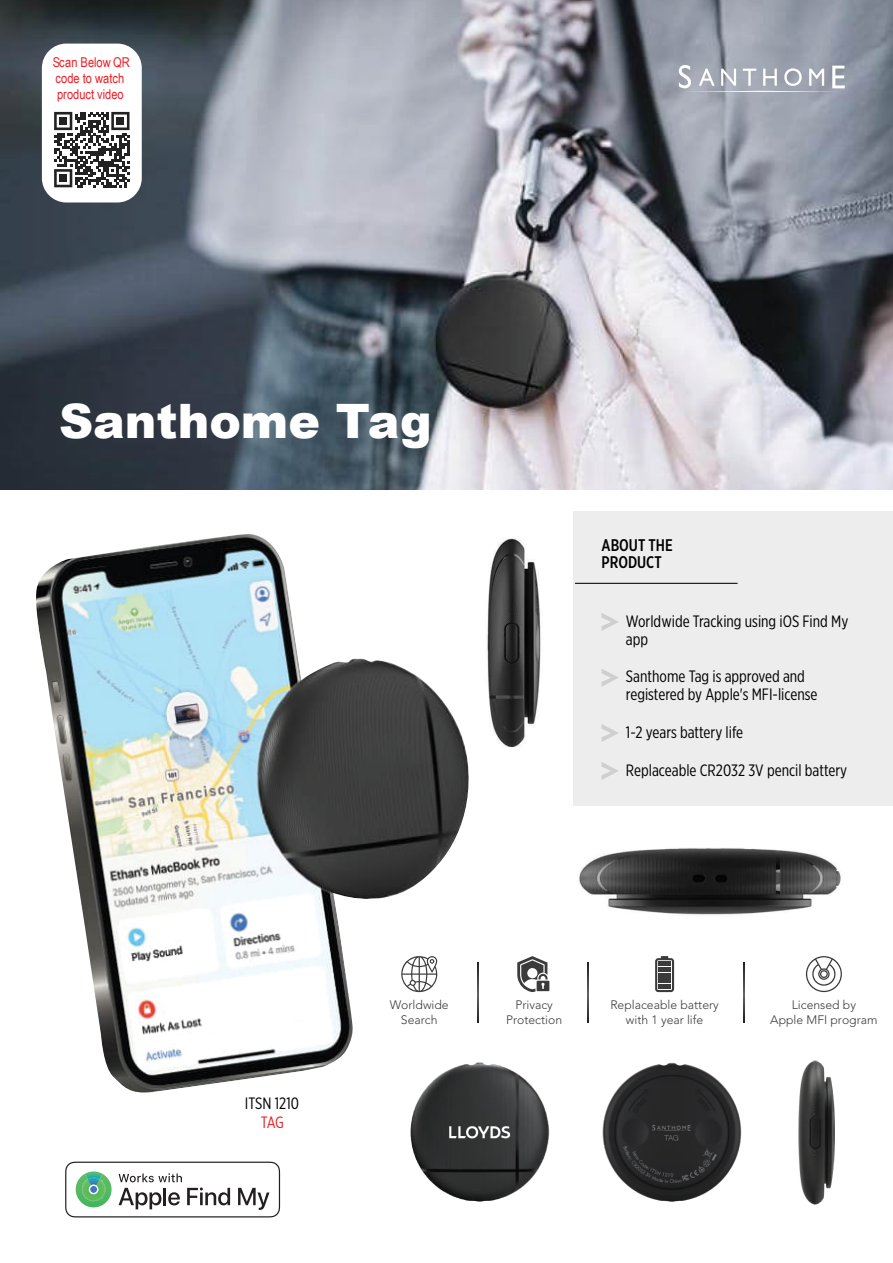
<style>
.page{position:relative;width:893px;height:1263px;background:#fff}
.page>*{position:absolute;margin:0;border:0;box-sizing:border-box;transform-origin:0 0}
.t1{font:900 47.4px "Arial";color:#fff}
.t2{font:500 16.8px/16.5px "Gotham X Narrow";color:#000}
.t3{font:16.5px/18px "Gotham X Narrow";color:#000}
.t4{font:16.5px "Gotham X Narrow";color:#ed2024}
.t5{font:13.5px/16.2px "Arial Narrow";color:#ed1c24}
.t6{font:300 12.15px/14.7px "Avenir";color:#3b3b3c;text-align:center}
</style>
<div class="page">
<img style="left:36px;top:534px;width:433px;height:559px">
<img style="left:0;top:0;width:893px;height:490px">
<div style="left:574px;top:511px;width:319px;height:295px;background:#ededed"></div>
<svg style="left:601px;top:613px;width:17px;height:18px"></svg>
<hr style="left:575px;top:583px;width:162px;height:1px;background:#000">
<svg style="left:601px;top:669px;width:18px;height:17px"></svg>
<svg style="left:601px;top:724px;width:17px;height:18px"></svg>
<svg style="left:601px;top:762px;width:17px;height:18px"></svg>
<div style="left:42px;top:44px;width:100px;height:158px;background:#fff;border-radius:24px"></div>
<svg style="left:54px;top:112px;width:76px;height:75px"></svg>
<div style="left:59px;top:174px;width:8px;height:8px;background:#222"></div>
<svg style="left:65px;top:1161px;width:215px;height:56px"></svg>
<svg style="left:89px;top:1184px;width:10px;height:10px"></svg>
<div style="left:90px;top:1186px;width:7px;height:7px;background:#4375b8;border-radius:50%"></div>
<img style="left:579px;top:848px;width:262px;height:67px">
<svg style="left:679px;top:65px;width:166px;height:27px;background:#b3b7c1"></svg>
<svg style="left:655px;top:956px;width:19px;height:36px"></svg>
<div style="left:658px;top:967px;width:13px;height:5px;background:#3b3b3c"></div>
<hr style="left:658px;top:973px;width:13px;height:4px;background:#3b3b3c">
<div style="left:658px;top:961px;width:13px;height:5px;background:#3b3b3c"></div>
<div style="left:658px;top:978px;width:13px;height:5px;background:#3b3b3c"></div>
<div style="left:658px;top:984px;width:13px;height:5px;background:#3b3b3c"></div>
<svg style="left:517px;top:956px;width:32px;height:36px"></svg>
<svg style="left:401px;top:956px;width:36px;height:36px"></svg>
<svg style="left:477px;top:963px;width:1px;height:59px"></svg>
<svg style="left:588px;top:963px;width:1px;height:59px"></svg>
<svg style="left:743px;top:963px;width:1px;height:59px"></svg>
<svg style="left:806px;top:956px;width:36px;height:36px"></svg>
<img style="left:408px;top:1052px;width:427px;height:153px">
<img style="left:487px;top:538px;width:54px;height:210px">
<p class="t5" style="left:53px;top:53px;width:79px">Scan Below QR code to watch product video</p>
<h1 class="t1" style="left:59px;top:387px;width:374px">Santhome Tag</h1>
<p class="t2" style="left:601px;top:537px;width:73px">ABOUT THE<br>PRODUCT</p>
<p class="t3" style="left:626px;top:611px;width:224px">Worldwide Tracking using iOS Find My app</p>
<p class="t3" style="left:626px;top:667px;width:193px">Santhome Tag is approved and registered by Apple's MFI-license</p>
<p class="t3" style="left:626px;top:723px;width:119px">1-2 years battery life</p>
<p class="t3" style="left:626px;top:761px;width:223px">Replaceable CR2032 3V pencil battery</p>
<p class="t3" style="left:245px;top:1094px;width:56px">ITSN 1210</p>
<p class="t4" style="left:261px;top:1112px;width:25px">TAG</p>
<p class="t6" style="left:390px;top:998px;width:61px">Worldwide<br>Search</p>
<p class="t6" style="left:506px;top:998px;width:58px">Privacy<br>Protection</p>
<p class="t6" style="left:610px;top:998px;width:110px">Replaceable battery with 1 year life</p>
<p class="t6" style="left:770px;top:998px;width:109px">Licensed by<br>Apple MFI program</p>
</div>
